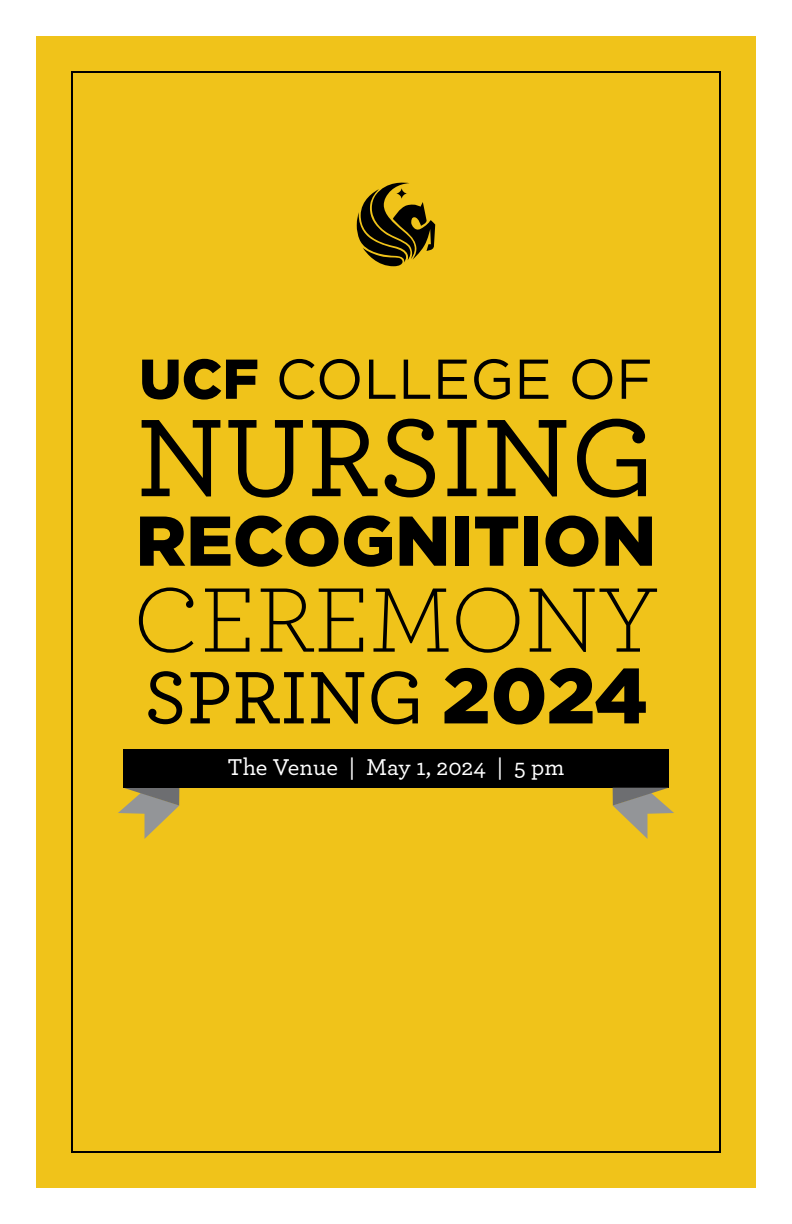
<style>
.page{position:relative;width:792px;height:1224px;background:#fff}
.page>*{position:absolute;margin:0;border:0;box-sizing:border-box;transform-origin:0 0}
.t1{font:500 115.8px "Archer";color:#000}
.t2{font:300 96px "Archer";color:#000}
.t3{font:500 78px "Archer";color:#000}
.t4{font:900 70.2px "Gotham";color:#000}
.t5{font:56px "Gotham";color:#000}
.t6{font:500 24px "Archer";color:#fff}
.s1{font-weight:900}
.s2{font-family:"Gotham";font-weight:900}
</style>
<div class="page">
<div style="left:36px;top:36px;width:720px;height:1152px;background:#f0c31a"></div>
<svg style="left:357px;top:182px;width:78px;height:84px"></svg>
<svg style="left:396px;top:188px;width:12px;height:11px"></svg>
<svg style="left:118px;top:788px;width:61px;height:51px"></svg>
<div style="left:123px;top:749px;width:546px;height:39px;background:#000"></div>
<svg style="left:613px;top:788px;width:61px;height:51px"></svg>
<h3 class="t5" style="left:139px;top:343px;width:515px"><span class="s1">UCF</span> COLLEGE OF</h3>
<h1 class="t1" style="left:136px;top:374px;width:521px">NURSING</h1>
<h3 class="t4" style="left:136px;top:493px;width:522px">RECOGNITION</h3>
<h2 class="t2" style="left:133px;top:557px;width:527px">CEREMONY</h2>
<h3 class="t3" style="left:144px;top:641px;width:506px">SPRING <span class="s2">2024</span></h3>
<p class="t6" style="left:228px;top:750px;width:338px">The Venue | May 1, 2024 | 5 pm</p>
</div>
